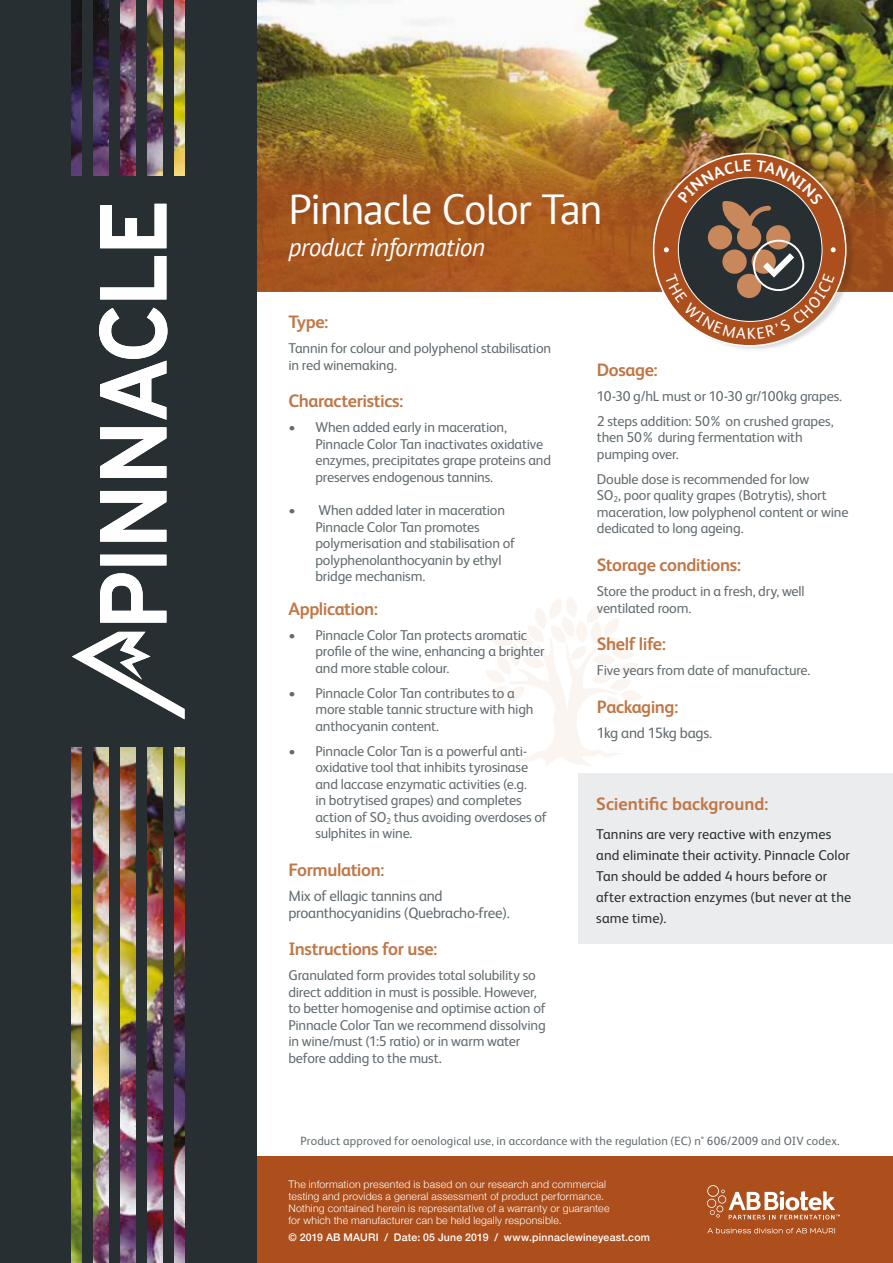
<style>
.page{position:relative;width:893px;height:1263px;background:#fff}
.page>*{position:absolute;margin:0;border:0;box-sizing:border-box;transform-origin:0 0}
.t1{font:42px "PT Sans";letter-spacing:-.035em;color:#fff}
.t2{font:italic 25.5px "PT Sans";letter-spacing:-.02em;color:#fff}
.t3{font:700 18px "FS Albert";letter-spacing:-.02em;color:#c07747}
.t4{font:15px/16.5px "FS Albert";letter-spacing:-.02em;color:#626b6f}
.t5{font:14.25px/16.5px "FS Albert";letter-spacing:-.015em;color:#626b6f}
.t6{font:14.25px/21px "FS Albert";letter-spacing:.005em;color:#282f32}
.t7{font:12px "FS Albert";letter-spacing:.015em;color:#626b6f}
.t8{font:300 10.5px/12px "Helvetica Neue";letter-spacing:.02em;color:#fff}
.t9{font:500 10.5px "Helvetica Neue";letter-spacing:.02em;color:#fff}
.s1{font-size:15px}
</style>
<div class="page">
<svg style="left:486px;top:596px;width:156px;height:170px"></svg>
<div style="left:0;top:1157px;width:893px;height:106px;background:#ac4f1c"></div>
<div style="left:579px;top:774px;width:314px;height:170px;background:#eaecee"></div>
<img style="left:256px;top:0;width:637px;height:292px">
<div style="left:655px;top:151px;width:201px;height:200px;background:#000;opacity:.15"></div>
<svg style="left:654px;top:154px;width:192px;height:192px;background:#b66539"></svg>
<div style="left:0;top:0;width:256px;height:1263px;background:#282f32"></div>
<img style="left:72px;top:0;width:113px;height:176px">
<div style="left:82px;top:0;width:11px;height:184px;background:#282f32"></div>
<div style="left:109px;top:0;width:11px;height:184px;background:#282f32"></div>
<div style="left:136px;top:0;width:11px;height:184px;background:#282f32"></div>
<div style="left:163px;top:0;width:11px;height:184px;background:#282f32"></div>
<svg style="left:707px;top:1227px;width:128px;height:6px"></svg>
<svg style="left:707px;top:1185px;width:133px;height:34px"></svg>
<img style="left:72px;top:747px;width:113px;height:516px">
<div style="left:163px;top:736px;width:11px;height:527px;background:#282f32"></div>
<div style="left:136px;top:736px;width:11px;height:527px;background:#282f32"></div>
<div style="left:109px;top:736px;width:11px;height:527px;background:#282f32"></div>
<div style="left:82px;top:736px;width:11px;height:527px;background:#282f32"></div>
<svg style="left:72px;top:204px;width:113px;height:515px"></svg>
<svg style="left:664px;top:160px;width:172px;height:179px;background:#815b42"></svg>
<h1 class="t1" style="left:288px;top:182px;width:316px">Pinnacle Color Tan</h1>
<h2 class="t2" style="left:288px;top:230px;width:198px">product information</h2>
<p class="t3" style="left:288px;top:310px;width:41px">Type:</p>
<p class="t5" style="left:288px;top:339px;width:264px">Tannin for colour and polyphenol stabilisation in red winemaking.</p>
<p class="t3" style="left:288px;top:389px;width:117px">Characteristics:</p>
<p class="t5" style="left:315px;top:418px;width:237px;text-indent:-27px">• When added early in maceration, Pinnacle Color Tan inactivates oxidative enzymes, precipitates grape proteins and preserves endogenous tannins.</p>
<p class="t5" style="left:315px;top:501px;width:201px;text-indent:-27px">• When added later in maceration<br>Pinnacle Color Tan promotes polymerisation and stabilisation of polyphenolanthocyanin by ethyl bridge mechanism.</p>
<p class="t3" style="left:288px;top:596px;width:91px">Application:</p>
<p class="t5" style="left:315px;top:626px;width:231px;text-indent:-27px">• Pinnacle Color Tan protects aromatic profile of the wine, enhancing a brighter and more stable colour.</p>
<p class="t5" style="left:315px;top:684px;width:220px;text-indent:-27px">• Pinnacle Color Tan contributes to a more stable tannic structure with high anthocyanin content.</p>
<p class="t5" style="left:315px;top:742px;width:233px;text-indent:-27px">• Pinnacle Color Tan is a powerful anti&shy;oxidative tool that inhibits tyrosinase and laccase enzymatic activities (e.g.<br>in botrytised grapes) and completes action of SO<sub>2</sub> thus avoiding overdoses of sulphites in wine.</p>
<p class="t3" style="left:288px;top:858px;width:97px">Formulation:</p>
<p class="t4" style="left:288px;top:887px;width:223px">Mix of ellagic tannins and proanthocyanidins (Quebracho-free).</p>
<p class="t3" style="left:288px;top:937px;width:150px">Instructions for use:</p>
<p class="t5" style="left:288px;top:967px;width:259px">Granulated form provides total solubility so direct addition in must is possible. However, to better homogenise and optimise action of Pinnacle Color Tan we recommend dissolving in wine/must (1:5 ratio) or in warm water before adding to the must<span class="s1">.</span></p>
<p class="t3" style="left:597px;top:357px;width:62px">Dosage:</p>
<p class="t5" style="left:597px;top:383px;width:247px;line-height:25px">10-30 g/hL must or 10-30 gr/100kg grapes.<br>2 steps addition: 50% on crushed grapes,</p>
<p class="t5" style="left:597px;top:428px;width:207px">then 50% during fermentation with pumping over.</p>
<p class="t5" style="left:597px;top:470px;width:253px">Double dose is recommended for low<br>SO<sub>2</sub>, poor quality grapes (Botrytis), short maceration, low polyphenol content or wine dedicated to long ageing.</p>
<p class="t3" style="left:597px;top:553px;width:146px">Storage conditions:</p>
<p class="t5" style="left:597px;top:582px;width:209px">Store the product in a fresh, dry, well ventilated room.</p>
<p class="t3" style="left:597px;top:632px;width:71px">Shelf life:</p>
<p class="t5" style="left:597px;top:661px;width:215px">Five years from date of manufacture.</p>
<p class="t3" style="left:597px;top:695px;width:83px">Packaging:</p>
<p class="t4" style="left:597px;top:724px;width:117px">1kg and 15kg bags.</p>
<p class="t3" style="left:596px;top:791px;width:174px">Scientific background:</p>
<p class="t6" style="left:596px;top:823px;width:257px">Tannins are very reactive with enzymes and eliminate their activity. Pinnacle Color Tan should be added 4 hours before or after extraction enzymes (but never at the same time).</p>
<p class="t7" style="left:301px;top:1132px;width:541px">Product approved for oenological use, in accordance with the regulation (EC) n° 606/2009 and OIV codex.</p>
<p class="t8" style="left:288px;top:1178px;width:323px">The information presented is based on our research and commercial testing and provides a general assessment of product performance.<br>Nothing contained herein is representative of a warranty or guarantee for which the manufacturer can be held legally responsible.</p>
<p class="t9" style="left:288px;top:1228px;width:363px">© 2019 AB MAURI / Date: 05 June 2019 / www.pinnaclewineyeast.com</p>
</div>
